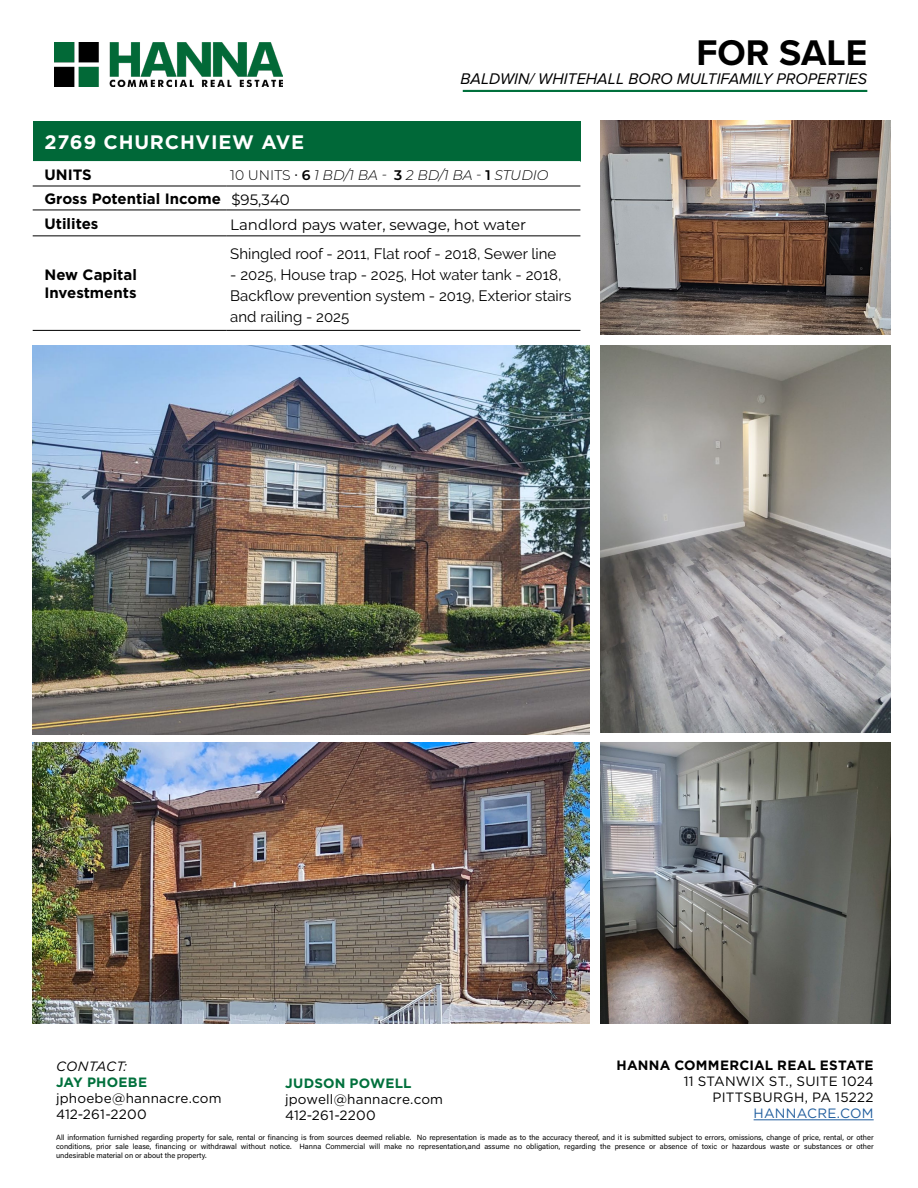
<style>
.page{position:relative;width:918px;height:1188px;background:#fff}
.page>*{position:absolute;margin:0;border:0;box-sizing:border-box;transform-origin:0 0}
.t1{font:700 37.05px "Proxima Nova";color:#000}
.t2{font:700 19.5px "Gotham";letter-spacing:.04em;color:#fff}
.t3{font:italic 16.05px "Proxima Nova";color:#000}
.t4{font:15px/21px "Raleway";color:#000}
.t5{font:700 15px/24.9px "Gotham";color:#000}
.t6{font:15px "Montserrat";color:#000}
.t7{font:italic 300 13.95px "Montserrat";color:#000}
.t8{font:13.5px/16.2px "Gotham";letter-spacing:.015em;color:#000}
.t9{font:700 13.5px "Gotham";letter-spacing:.015em;color:#000}
.t10{font:700 13.5px "Gotham";letter-spacing:.02em;color:#00703c}
.t11{font:13.5px "Gotham";letter-spacing:.015em;color:#215e9e}
.t12{font:italic 13.5px "Gotham";letter-spacing:.015em;color:#000}
.t13{font:7.5px/9px "Acumin Pro";color:#000;text-align:justify}
.s1{font-style:normal}
.s2{font-weight:600;font-style:normal}
.s3{font-family:"Montserrat";font-weight:400}
</style>
<div class="page">
<hr style="left:463px;top:90px;width:404px;height:2px;background:#00703c">
<img style="left:54px;top:42px;width:228px;height:45px">
<hr style="left:754px;top:1119px;width:120px;height:1px;background:#215e9e">
<div style="left:33px;top:121px;width:547px;height:40px;background:#006838"></div>
<svg style="left:33px;top:161px;width:547px;height:169px"></svg>
<hr style="left:33px;top:186px;width:193px;height:1px;background:#000">
<hr style="left:226px;top:186px;width:354px;height:1px;background:#000">
<hr style="left:33px;top:210px;width:193px;height:1px;background:#000">
<hr style="left:226px;top:210px;width:354px;height:1px;background:#000">
<hr style="left:33px;top:236px;width:193px;height:1px;background:#000">
<hr style="left:226px;top:236px;width:354px;height:1px;background:#000">
<hr style="left:33px;top:330px;width:193px;height:1px;background:#000">
<hr style="left:226px;top:330px;width:354px;height:1px;background:#000">
<img style="left:33px;top:346px;width:557px;height:389px">
<img style="left:601px;top:121px;width:289px;height:214px">
<img style="left:33px;top:742px;width:557px;height:282px">
<img style="left:601px;top:742px;width:289px;height:282px">
<img style="left:601px;top:346px;width:289px;height:386px">
<h1 class="t1" style="left:697px;top:25px;width:172px">FOR SALE</h1>
<h3 class="t3" style="left:460px;top:70px;width:408px">BALDWIN/ WHITEHALL BORO MULTIFAMILY PROPERTIES</h3>
<h2 class="t2" style="left:45px;top:129px;width:261px">2769 CHURCHVIEW AVE</h2>
<h3 class="t5" style="left:45px;top:162px;width:49px">UNITS</h3>
<h3 class="t7" style="left:230px;top:166px;width:320px"><span class="s1">10 UNITS •</span> <span class="s2">6</span> 1 BD/1 BA - <span class="s2">3</span> 2 BD/1 BA <span class="s1">-</span> <span class="s2">1</span> STUDIO</h3>
<h3 class="t5" style="left:45px;top:186px;width:247px">Gross Potential Income <span class="s3">$95,340<br></span>Utilites</h3>
<h3 class="t6" style="left:230px;top:215px;width:298px">Landlord pays water, sewage, hot water</h3>
<h3 class="t5" style="left:45px;top:266px;width:94px;line-height:18px">New Capital<br>Investments</h3>
<h3 class="t4" style="left:230px;top:243px;width:328px">Shingled roof - 2011, Flat roof - 2018, Sewer line</h3>
<h3 class="t4" style="left:230px;top:264px;width:343px">- 2025, House trap - 2025, Hot water tank - 2018,<br>Backflow prevention system - 2019, Exterior stairs and railing - 2025</h3>
<h3 class="t12" style="left:56px;top:1057px;width:72px">CONTACT:</h3>
<h3 class="t10" style="left:56px;top:1073px;width:92px">JAY PHOEBE</h3>
<h3 class="t8" style="left:56px;top:1090px;width:167px">jphoebe@hannacre.com<br>412-261-2200</h3>
<h3 class="t10" style="left:285px;top:1074px;width:128px">JUDSON POWELL</h3>
<h3 class="t8" style="left:285px;top:1091px;width:159px">jpowell@hannacre.com<br>412-261-2200</h3>
<h3 class="t9" style="left:617px;top:1056px;width:259px">HANNA COMMERCIAL REAL ESTATE</h3>
<h3 class="t8" style="left:684px;top:1073px;width:191px;text-align:right">11 STANWIX ST., SUITE 1024<br>PITTSBURGH, PA 15222</h3>
<h3 class="t11" style="left:754px;top:1105px;width:122px">HANNACRE.COM</h3>
<p class="t13" style="left:56px;top:1133px;width:819px">All information furnished regarding property for sale, rental or financing is from sources deemed reliable. No representation is made as to the accuracy thereof, and it is submitted subject to errors, omissions, change of price, rental, or other conditions, prior sale lease, financing or withdrawal without notice. Hanna Commercial will make no representation,and assume no obligation, regarding the presence or absence of toxic or hazardous waste or substances or other undesirable material on or about the property.</p>
</div>
